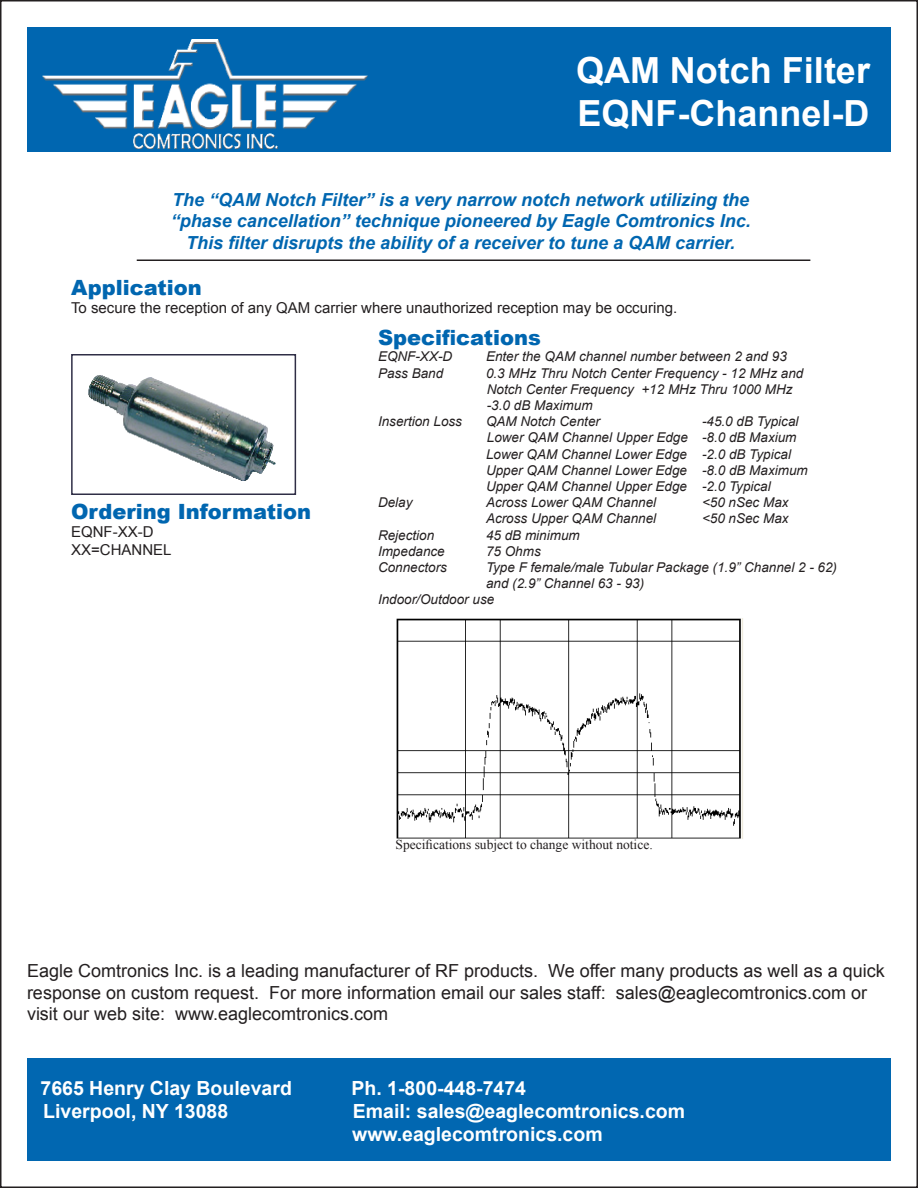
<style>
.page{position:relative;width:918px;height:1188px;background:#fff}
.page>*{position:absolute;margin:0;border:0;box-sizing:border-box;transform-origin:0 0}
.t1{font:700 36px "Arial";color:#fff}
.t2{font:900 21px "Arial";color:#0066b0}
.t3{font:700 19.5px "Arial";color:#fff}
.t4{font:18px/21.6px "Arial";color:#231f20}
.t5{font:italic 700 18px "Arial";color:#0066b0}
.t6{font:15px "Arial";color:#231f20}
.t7{font:italic 13.5px "Arial";color:#231f20}
.t8{font:13.5px "Times New Roman";color:#231f20}
</style>
<div class="page">
<img style="left:89px;top:375px;width:187px;height:105px">
<hr style="left:137px;top:260px;width:673px;height:1px;background:#231f20">
<img style="left:396px;top:618px;width:347px;height:221px">
<div style="left:71px;top:354px;width:225px;height:141px;border:2px solid #2f2e46"></div>
<div style="left:27px;top:27px;width:864px;height:125px;background:#0066b0"></div>
<img style="left:43px;top:40px;width:325px;height:108px">
<div style="left:27px;top:1059px;width:864px;height:102px;background:#0167b1"></div>
<p class="t1" style="left:576px;top:46px;width:296px">QAM Notch Filter</p>
<p class="t1" style="left:577px;top:89px;width:293px">EQNF-Channel-D</p>
<p class="t5" style="left:172px;top:187px;width:579px">The “QAM Notch Filter” is a very narrow notch network utilizing the</p>
<p class="t5" style="left:171px;top:209px;width:582px">“phase cancellation” technique pioneered by Eagle Comtronics Inc.</p>
<p class="t5" style="left:186px;top:231px;width:551px">This filter disrupts the ability of a receiver to tune a QAM carrier.</p>
<p class="t2" style="left:71px;top:272px;width:132px">Application</p>
<p class="t6" style="left:71px;top:298px;width:608px">To secure the reception of any QAM carrier where unauthorized reception may be occuring.</p>
<p class="t2" style="left:378px;top:322px;width:165px">Specifications</p>
<p class="t7" style="left:378px;top:348px;width:76px">EQNF-XX-D</p>
<p class="t7" style="left:486px;top:348px;width:302px">Enter the QAM channel number between 2 and 93</p>
<p class="t7" style="left:378px;top:364px;width:67px">Pass Band</p>
<p class="t7" style="left:486px;top:364px;width:319px">0.3 MHz Thru Notch Center Frequency - 12 MHz and</p>
<p class="t7" style="left:487px;top:380px;width:307px">Notch Center Frequency +12 MHz Thru 1000 MHz</p>
<p class="t7" style="left:487px;top:397px;width:107px">-3.0 dB Maximum</p>
<p class="t7" style="left:378px;top:413px;width:86px">Insertion Loss</p>
<p class="t7" style="left:486px;top:413px;width:116px">QAM Notch Center</p>
<p class="t7" style="left:702px;top:413px;width:98px">-45.0 dB Typical</p>
<p class="t7" style="left:487px;top:429px;width:311px">Lower QAM Channel Upper Edge -8.0 dB Maxium</p>
<p class="t7" style="left:486px;top:445px;width:307px">Lower QAM Channel Lower Edge -2.0 dB Typical</p>
<p class="t7" style="left:486px;top:461px;width:323px">Upper QAM Channel Lower Edge -8.0 dB Maximum</p>
<p class="t7" style="left:486px;top:478px;width:286px">Upper QAM Channel Upper Edge -2.0 Typical</p>
<p class="t7" style="left:378px;top:494px;width:36px">Delay</p>
<p class="t7" style="left:486px;top:494px;width:172px">Across Lower QAM Channel</p>
<p class="t7" style="left:702px;top:494px;width:88px">&lt;50 nSec Max</p>
<p class="t7" style="left:486px;top:510px;width:172px">Across Upper QAM Channel</p>
<p class="t7" style="left:702px;top:510px;width:88px">&lt;50 nSec Max</p>
<p class="t7" style="left:378px;top:526px;width:58px">Rejection</p>
<p class="t7" style="left:486px;top:526px;width:95px">45 dB minimum</p>
<p class="t7" style="left:378px;top:542px;width:68px">Impedance</p>
<p class="t7" style="left:486px;top:542px;width:56px">75 Ohms</p>
<p class="t7" style="left:378px;top:559px;width:71px">Connectors</p>
<p class="t7" style="left:486px;top:559px;width:353px">Type F female/male Tubular Package (1.9” Channel 2 - 62)</p>
<p class="t7" style="left:486px;top:575px;width:160px">and (2.9” Channel 63 - 93)</p>
<p class="t7" style="left:378px;top:591px;width:118px">Indoor/Outdoor use</p>
<p class="t2" style="left:71px;top:496px;width:242px">Ordering Information</p>
<p class="t6" style="left:71px;top:522px;width:84px">EQNF-XX-D</p>
<p class="t6" style="left:71px;top:540px;width:102px">XX=CHANNEL</p>
<p class="t8" style="left:396px;top:835px;width:259px">Specifications subject to change without notice.</p>
<p class="t4" style="left:27px;top:960px;width:859px">Eagle Comtronics Inc. is a leading manufacturer of RF products. We offer many products as well as a quick response on custom request. For more information email our sales staff: sales@eaglecomtronics.com or visit our web site: www.eaglecomtronics.com</p>
<p class="t3" style="left:40px;top:1075px;width:253px">7665 Henry Clay Boulevard</p>
<p class="t3" style="left:352px;top:1075px;width:176px">Ph. 1-800-448-7474</p>
<p class="t3" style="left:43px;top:1098px;width:186px">Liverpool, NY 13088</p>
<p class="t3" style="left:353px;top:1098px;width:334px">Email: sales@eaglecomtronics.com</p>
<p class="t3" style="left:352px;top:1122px;width:252px">www.eaglecomtronics.com</p>
</div>
